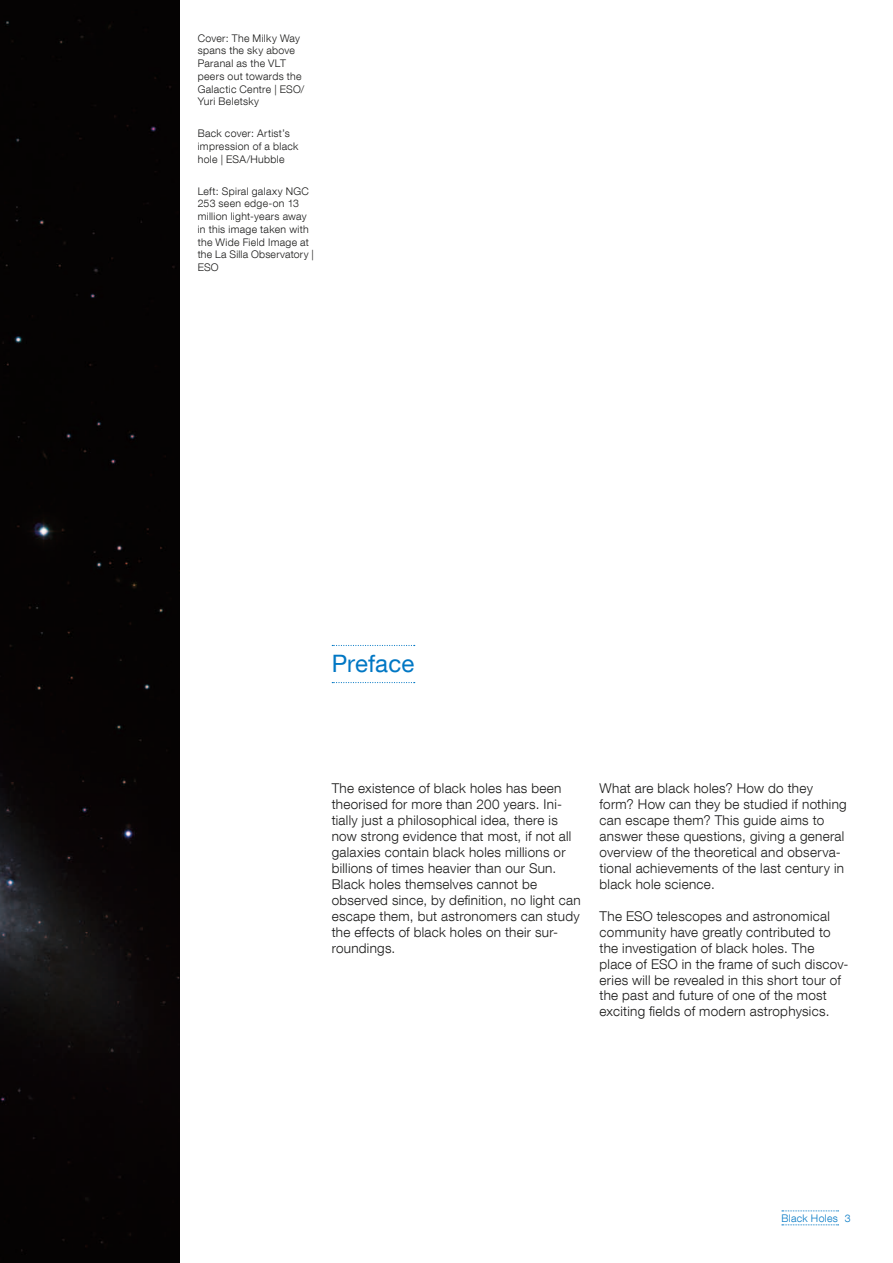
<style>
.page{position:relative;width:893px;height:1263px;background:#fff}
.page>*{position:absolute;margin:0;border:0;box-sizing:border-box;transform-origin:0 0}
.t1{font:24px "Helvetica Neue LT Com";letter-spacing:.005em;color:#0077c4}
.t2{font:300 13.5px/15.9px "Helvetica Neue LT Com";letter-spacing:.02em;color:#191918}
.t3{font:300 10.5px/12.8px "Helvetica Neue LT Com";letter-spacing:.03em;color:#191918}
.t4{font:300 10.5px "Helvetica Neue LT Com";letter-spacing:.03em;color:#0077c4}
</style>
<div class="page">
<svg style="left:782px;top:1210px;width:57px;height:1px"></svg>
<svg style="left:782px;top:1224px;width:57px;height:1px"></svg>
<img style="left:0;top:0;width:180px;height:1263px">
<svg style="left:332px;top:645px;width:83px;height:1px"></svg>
<svg style="left:332px;top:682px;width:83px;height:1px"></svg>
<p class="t3" style="left:198px;top:31px;width:108px">Cover: The Milky Way spans the sky above<br>Paranal as the VLT peers out towards the<br>Galactic Centre | ESO/<br>Yuri Beletsky</p>
<p class="t3" style="left:198px;top:127px;width:102px">Back cover: Artist’s impression of a black hole | ESA/Hubble</p>
<p class="t3" style="left:198px;top:184px;width:118px">Left: Spiral galaxy NGC<br>253 seen edge-on 13 million light-years away in this image taken with the Wide Field Image at the La Silla Observatory |<br>ESO</p>
<h1 class="t1" style="left:332px;top:648px;width:84px">Preface</h1>
<p class="t2" style="left:332px;top:780px;width:251px">The existence of black holes has been theorised for more than 200 years. Ini&shy;tially just a philosophical idea, there is now strong evidence that most, if not all galaxies contain black holes millions or billions of times heavier than our Sun.<br>Black holes themselves cannot be observed since, by definition, no light can escape them, but astronomers can study the effects of black holes on their sur&shy;roundings.</p>
<p class="t2" style="left:600px;top:780px;width:249px">What are black holes? How do they form? How can they be studied if nothing can escape them? This guide aims to answer these questions, giving a general overview of the theoretical and observa&shy;tional achievements of the last century in black hole science.</p>
<p class="t2" style="left:600px;top:908px;width:251px">The ESO telescopes and astronomical community have greatly contributed to the investigation of black holes. The place of ESO in the frame of such discov&shy;eries will be revealed in this short tour of the past and future of one of the most exciting fields of modern astrophysics.</p>
<p class="t4" style="left:781px;top:1211px;width:71px">Black Holes 3</p>
</div>
